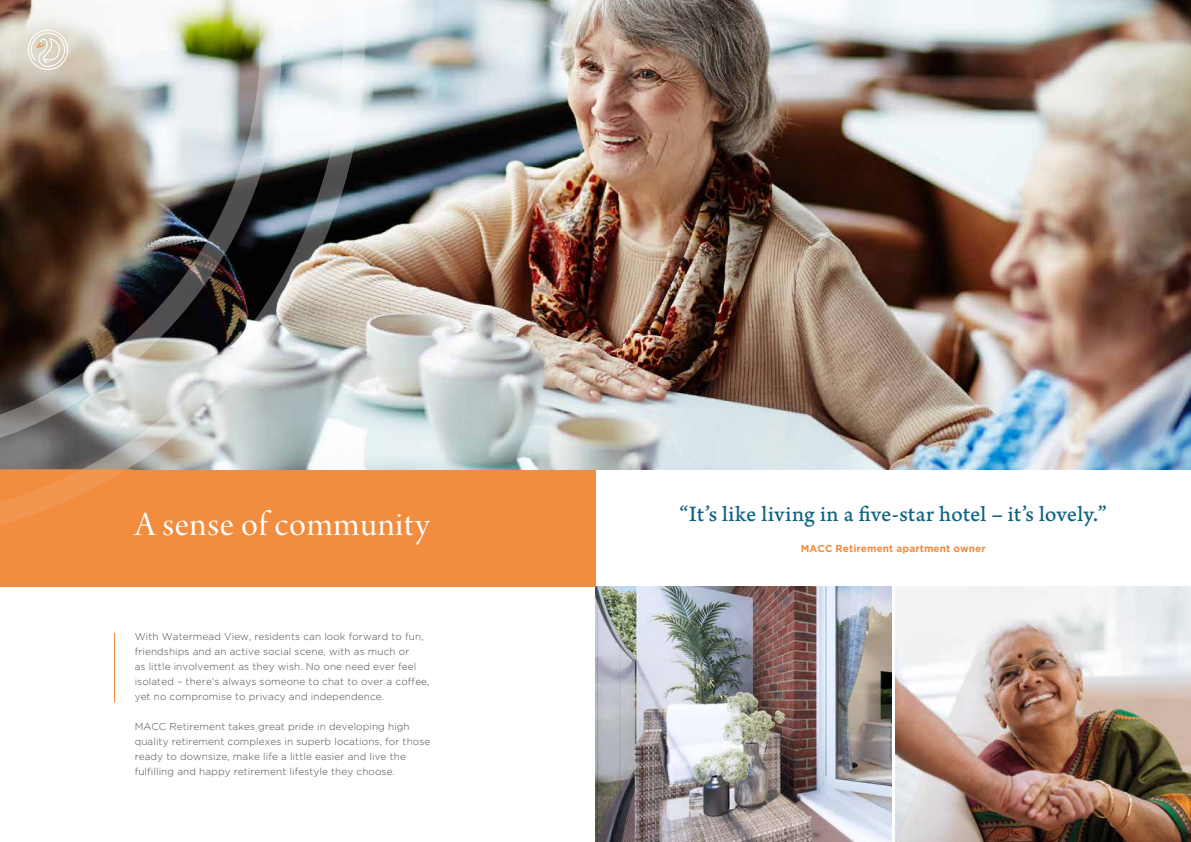
<style>
.page{position:relative;width:1191px;height:842px;background:#fff}
.page>*{position:absolute;margin:0;border:0;box-sizing:border-box;transform-origin:0 0}
.t1{font:36.6px "Arno Pro Display";letter-spacing:.02em;color:#fff}
.t2{font:23px "Arno Pro Caption";letter-spacing:.005em;color:#0f6282}
.t3{font:300 10px/15px "Gotham";letter-spacing:.01em;color:#4a4a49}
.t4{font:700 10px "Gotham";letter-spacing:.01em;color:#f28c3e}
</style>
<div class="page">
<img style="left:595px;top:587px;width:296px;height:255px">
<div style="left:0;top:469px;width:595px;height:118px;background:#f28c3e"></div>
<img style="left:372px;top:0;width:819px;height:469px">
<hr style="left:114px;top:633px;width:1px;height:69px;background:#f28c3e">
<img style="left:0;top:10px;width:372px;height:460px">
<img style="left:0;top:0;width:288px;height:466px">
<svg style="left:28px;top:30px;width:40px;height:40px;background:#e1dccf"></svg>
<div style="left:0;top:469px;width:131px;height:64px;background:linear-gradient(to right,#f29146,#f28d40)"></div>
<img style="left:896px;top:587px;width:295px;height:255px">
<h1 class="t1" style="left:135px;top:504px;width:296px">A sense of community</h1>
<h2 class="t2" style="left:679px;top:500px;width:429px">“It’s like living in a five-star hotel – it’s lovely.”</h2>
<p class="t4" style="left:800px;top:541px;width:186px">MACC Retirement apartment owner</p>
<p class="t3" style="left:135px;top:629px;width:296px">With Watermead View, residents can look forward to fun, friendships and an active social scene, with as much or<br>as little involvement as they wish. No one need ever feel isolated – there’s always someone to chat to over a coffee, yet no compromise to privacy and independence.</p>
<p class="t3" style="left:135px;top:719px;width:297px">MACC Retirement takes great pride in developing high quality retirement complexes in superb locations, for those ready to downsize, make life a little easier and live the fulfilling and happy retirement lifestyle they choose.</p>
</div>
